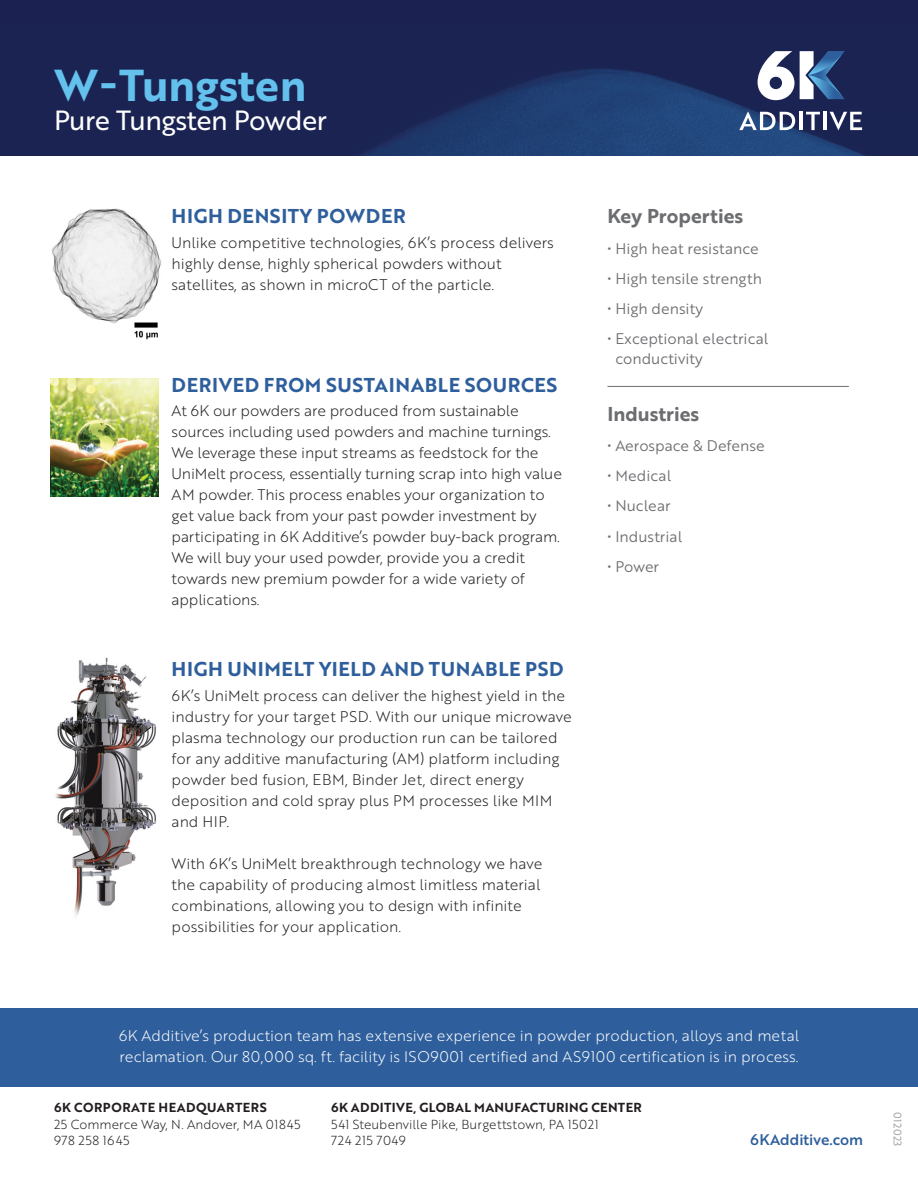
<style>
.page{position:relative;width:918px;height:1188px;background:#fff}
.page>*{position:absolute;margin:0;border:0;box-sizing:border-box;transform-origin:0 0}
.t1{font:43.5px "Brother 1816 Bold";color:#64c0ec}
.t2{font:27px "Brother 1816 Regular";letter-spacing:-.02em;color:#fff}
.t3{font:19.5px "Brother 1816 Bold";letter-spacing:.03em;color:#2e5f9c}
.t4{font:19.5px "Brother 1816 Bold";color:#6c6d70}
.t5{font:15px/21px "Brother 1816 Light";color:#231f20}
.t6{font:15px/21px "Brother 1816 Light";color:#fff}
.t7{font:15px/19.5px "Brother 1816 Book";color:#6c6d70}
.t8{font:15px "Brother 1816 Medium";color:#2e5f9c}
.t9{font:12.75px/16.5px "Brother 1816 Light";letter-spacing:.005em;color:#231f20}
.t10{font:12.75px "Brother 1816 Bold";letter-spacing:.03em;color:#231f20}
.t11{font:10.5px "Brother 1816 Book";letter-spacing:.04em;color:#939598}
</style>
<div class="page">
<img style="left:51px;top:208px;width:110px;height:132px">
<img style="left:51px;top:378px;width:108px;height:119px">
<img style="left:55px;top:657px;width:102px;height:260px">
<div style="left:0;top:0;width:918px;height:156px;background:#1b2251"></div>
<img style="left:360px;top:69px;width:505px;height:87px">
<hr style="left:608px;top:386px;width:241px;height:1px;background:#6c6d70">
<svg style="left:739px;top:111px;width:56px;height:19px"></svg>
<hr style="left:799px;top:112px;width:4px;height:18px;background:#fff">
<svg style="left:806px;top:112px;width:14px;height:18px"></svg>
<hr style="left:823px;top:112px;width:4px;height:18px;background:#fff">
<svg style="left:830px;top:112px;width:32px;height:18px"></svg>
<svg style="left:758px;top:51px;width:87px;height:49px"></svg>
<div style="left:0;top:1008px;width:918px;height:79px;background:#2e5f9c"></div>
<h1 class="t1" style="left:54px;top:53px;width:254px">W-Tungsten</h1>
<h2 class="t2" style="left:54px;top:100px;width:275px">Pure Tungsten Powder</h2>
<h3 class="t3" style="left:172px;top:201px;width:236px">HIGH DENSITY POWDER</h3>
<p class="t5" style="left:172px;top:231px;width:384px">Unlike competitive technologies, 6K’s process delivers highly dense, highly spherical powders without satellites, as shown in microCT of the particle.</p>
<h3 class="t3" style="left:172px;top:370px;width:387px">DERIVED FROM SUSTAINABLE SOURCES</h3>
<p class="t5" style="left:172px;top:400px;width:392px">At 6K our powders are produced from sustainable sources including used powders and machine turnings.<br>We leverage these input streams as feedstock for the UniMelt process, essentially turning scrap into high value AM powder. This process enables your organization to get value back from your past powder investment by participating in 6K Additive’s powder buy-back program.<br>We will buy your used powder, provide you a credit towards new premium powder for a wide variety of applications.</p>
<h3 class="t3" style="left:172px;top:655px;width:393px">HIGH UNIMELT YIELD AND TUNABLE PSD</h3>
<p class="t5" style="left:172px;top:684px;width:402px">6K’s UniMelt process can deliver the highest yield in the industry for your target PSD. With our unique microwave plasma technology our production run can be tailored for any additive manufacturing (AM) platform including powder bed fusion, EBM, Binder Jet, direct energy deposition and cold spray plus PM processes like MIM and HIP.</p>
<p class="t5" style="left:172px;top:852px;width:372px">With 6K’s UniMelt breakthrough technology we have the capability of producing almost limitless material combinations, allowing you to design with infinite possibilities for your application.</p>
<h3 class="t4" style="left:608px;top:201px;width:137px">Key Properties</h3>
<p class="t7" style="left:608px;top:238px;width:153px">• High heat resistance</p>
<p class="t7" style="left:608px;top:268px;width:156px">• High tensile strength</p>
<p class="t7" style="left:608px;top:298px;width:97px">• High density</p>
<p class="t7" style="left:615px;top:329px;width:155px;text-indent:-8px">• Exceptional electrical conductivity</p>
<h3 class="t4" style="left:608px;top:399px;width:93px">Industries</h3>
<p class="t7" style="left:608px;top:435px;width:159px">• Aerospace &amp; Defense</p>
<p class="t7" style="left:608px;top:465px;width:65px">• Medical</p>
<p class="t7" style="left:608px;top:496px;width:65px">• Nuclear</p>
<p class="t7" style="left:608px;top:526px;width:76px">• Industrial</p>
<p class="t7" style="left:608px;top:556px;width:53px">• Power</p>
<p class="t6" style="left:119px;top:1024px;width:682px">6K Additive’s production team has extensive experience in powder production, alloys and metal reclamation. Our 80,000 sq. ft. facility is ISO9001 certified and AS9100 certification is in process.</p>
<p class="t10" style="left:54px;top:1098px;width:214px">6K CORPORATE HEADQUARTERS</p>
<p class="t9" style="left:54px;top:1116px;width:248px">25 Commerce Way, N. Andover, MA 01845<br>978 258 1645</p>
<p class="t10" style="left:331px;top:1098px;width:312px">6K ADDITIVE, GLOBAL MANUFACTURING CENTER</p>
<p class="t9" style="left:331px;top:1116px;width:269px">541 Steubenville Pike, Burgettstown, PA 15021<br>724 215 7049</p>
<p class="t8" style="left:750px;top:1128px;width:115px">6KAdditive.com</p>
<p class="t11" style="left:905px;top:1112px;width:36px;rotate:90deg">012023</p>
</div>
